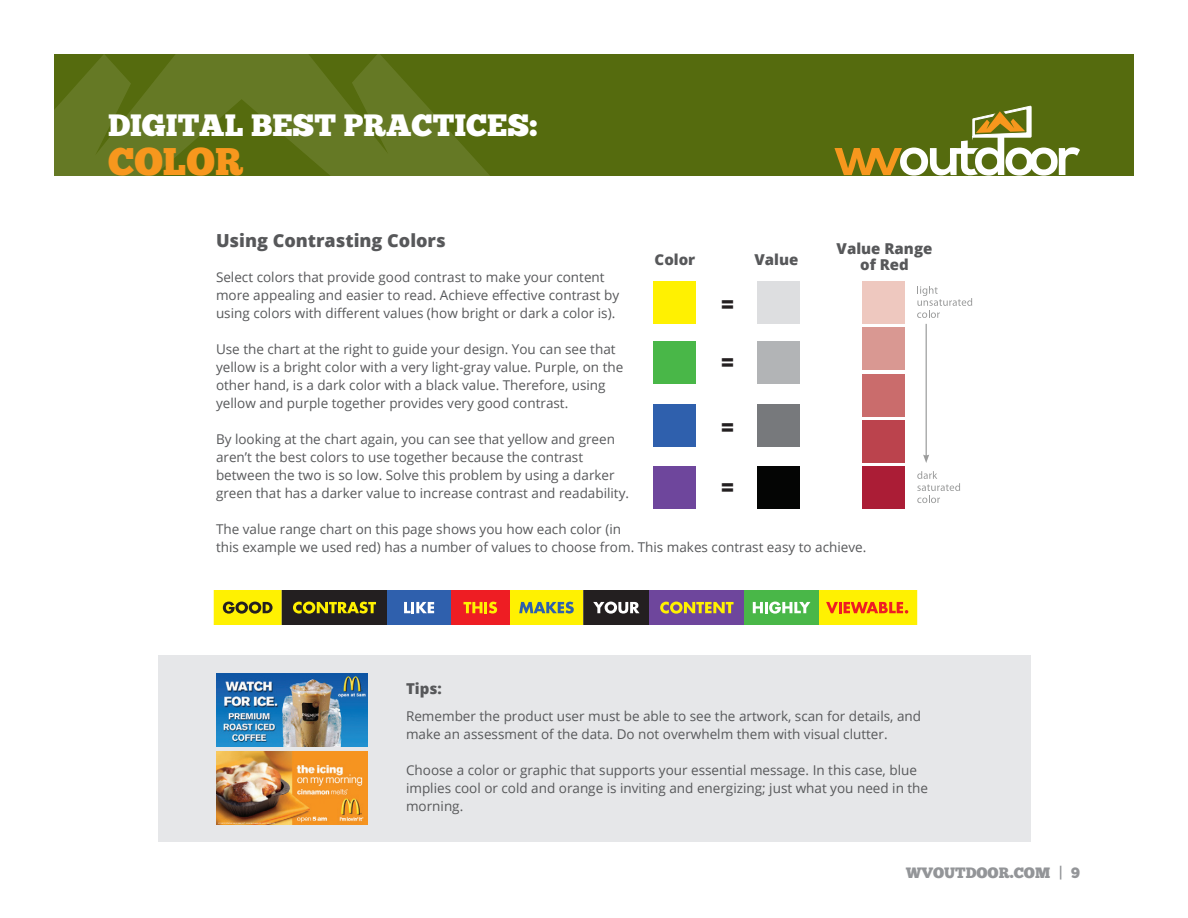
<style>
.page{position:relative;width:1188px;height:918px;background:#fff}
.page>*{position:absolute;margin:0;border:0;box-sizing:border-box;transform-origin:0 0}
.t1{font:38.55px "Chunk Five";color:#f7971d}
.t2{font:30.9px "Chunk Five";color:#fff}
.t3{font:700 21.75px "Futura";color:#231f20}
.t4{font:800 18px "Open Sans";color:#57585a}
.t5{font:800 15px/15.6px "Open Sans";color:#57585a;text-align:center}
.t6{font:15px "Chunk Five";color:#939598}
.t7{font:13.5px/18px "Open Sans";color:#57585a}
</style>
<div class="page">
<div style="left:54px;top:54px;width:1080px;height:122px;background:#556b0e"></div>
<svg style="left:834px;top:105px;width:246px;height:71px"></svg>
<svg style="left:54px;top:54px;width:436px;height:122px;fill:#657925"></svg>
<div style="left:654px;top:282px;width:42px;height:42px;background:#fff101"></div>
<div style="left:654px;top:342px;width:42px;height:42px;background:#49b748"></div>
<div style="left:654px;top:405px;width:42px;height:42px;background:#2f60ad"></div>
<div style="left:654px;top:466px;width:42px;height:42px;background:#6e469c"></div>
<div style="left:758px;top:282px;width:42px;height:42px;background:#dddee0"></div>
<div style="left:758px;top:342px;width:42px;height:42px;background:#b2b4b6"></div>
<div style="left:758px;top:405px;width:42px;height:42px;background:#77797c"></div>
<div style="left:758px;top:466px;width:42px;height:42px;background:#040504"></div>
<div style="left:862px;top:282px;width:43px;height:42px;background:#eec8bf"></div>
<div style="left:862px;top:328px;width:43px;height:42px;background:#d99892"></div>
<div style="left:862px;top:374px;width:43px;height:43px;background:#ca6c6c"></div>
<div style="left:862px;top:421px;width:43px;height:42px;background:#bb434d"></div>
<div style="left:862px;top:466px;width:43px;height:42px;background:#ab1d36"></div>
<svg style="left:917px;top:286px;width:55px;height:32px"></svg>
<svg style="left:917px;top:471px;width:43px;height:32px"></svg>
<hr style="left:926px;top:324px;width:1px;height:132px;background:#9a9b9b">
<svg style="left:923px;top:455px;width:6px;height:8px"></svg>
<div style="left:158px;top:655px;width:872px;height:186px;background:#e6e7e9"></div>
<img style="left:216px;top:751px;width:152px;height:73px">
<img style="left:216px;top:674px;width:152px;height:73px">
<div style="left:214px;top:590px;width:703px;height:35px;background:#fff101"></div>
<div style="left:650px;top:572px;width:94px;height:71px;background:#6e469c"></div>
<div style="left:744px;top:572px;width:74px;height:71px;background:#49b748"></div>
<svg style="left:223px;top:602px;width:50px;height:12px"></svg>
<svg style="left:282px;top:590px;width:368px;height:35px"></svg>
<svg style="left:660px;top:602px;width:74px;height:12px"></svg>
<svg style="left:753px;top:602px;width:57px;height:12px"></svg>
<svg style="left:826px;top:602px;width:82px;height:12px"></svg>
<div style="left:186px;top:565px;width:748px;height:25px;background:#fff"></div>
<div style="left:186px;top:625px;width:748px;height:25px;background:#fff"></div>
<h2 class="t2" style="left:108px;top:107px;width:431px">DIGITAL BEST PRACTICES:</h2>
<h1 class="t1" style="left:108px;top:138px;width:28px">COLOR</h1>
<h3 class="t4" style="left:216px;top:227px;width:231px">Using Contrasting Colors</h3>
<p class="t7" style="left:216px;top:267px;width:405px">Select colors that provide good contrast to make your content more appealing and easier to read. Achieve effective contrast by using colors with different values (how bright or dark a color is).</p>
<p class="t7" style="left:216px;top:339px;width:409px">Use the chart at the right to guide your design. You can see that yellow is a bright color with a very light-gray value. Purple, on the other hand, is a dark color with a black value. Therefore, using yellow and purple together provides very good contrast.</p>
<p class="t7" style="left:216px;top:429px;width:415px">By looking at the chart again, you can see that yellow and green aren’t the best colors to use together because the contrast between the two is so low. Solve this problem by using a darker green that has a darker value to increase contrast and readability.</p>
<p class="t7" style="left:216px;top:519px;width:652px">The value range chart on this page shows you how each color (in<br>this example we used red) has a number of values to choose from. This makes contrast easy to achieve.</p>
<p class="t5" style="left:655px;top:251px;width:42px">Color</p>
<p class="t5" style="left:755px;top:251px;width:45px">Value</p>
<p class="t5" style="left:837px;top:240px;width:97px">Value Range of Red</p>
<h3 class="t3" style="left:720px;top:286px;width:16px">=</h3>
<h3 class="t3" style="left:720px;top:344px;width:16px">=</h3>
<h3 class="t3" style="left:720px;top:410px;width:16px">=</h3>
<h3 class="t3" style="left:720px;top:470px;width:16px">=</h3>
<p class="t5" style="left:406px;top:680px;width:37px">Tips:</p>
<p class="t7" style="left:406px;top:707px;width:517px">Remember the product user must be able to see the artwork, scan for details, and make an assessment of the data. Do not overwhelm them with visual clutter.</p>
<p class="t7" style="left:406px;top:761px;width:524px">Choose a color or graphic that supports your essential message. In this case, blue implies cool or cold and orange is inviting and energizing; just what you need in the morning.</p>
<p class="t6" style="left:906px;top:863px;width:175px">WVOUTDOOR.COM | 9</p>
</div>
